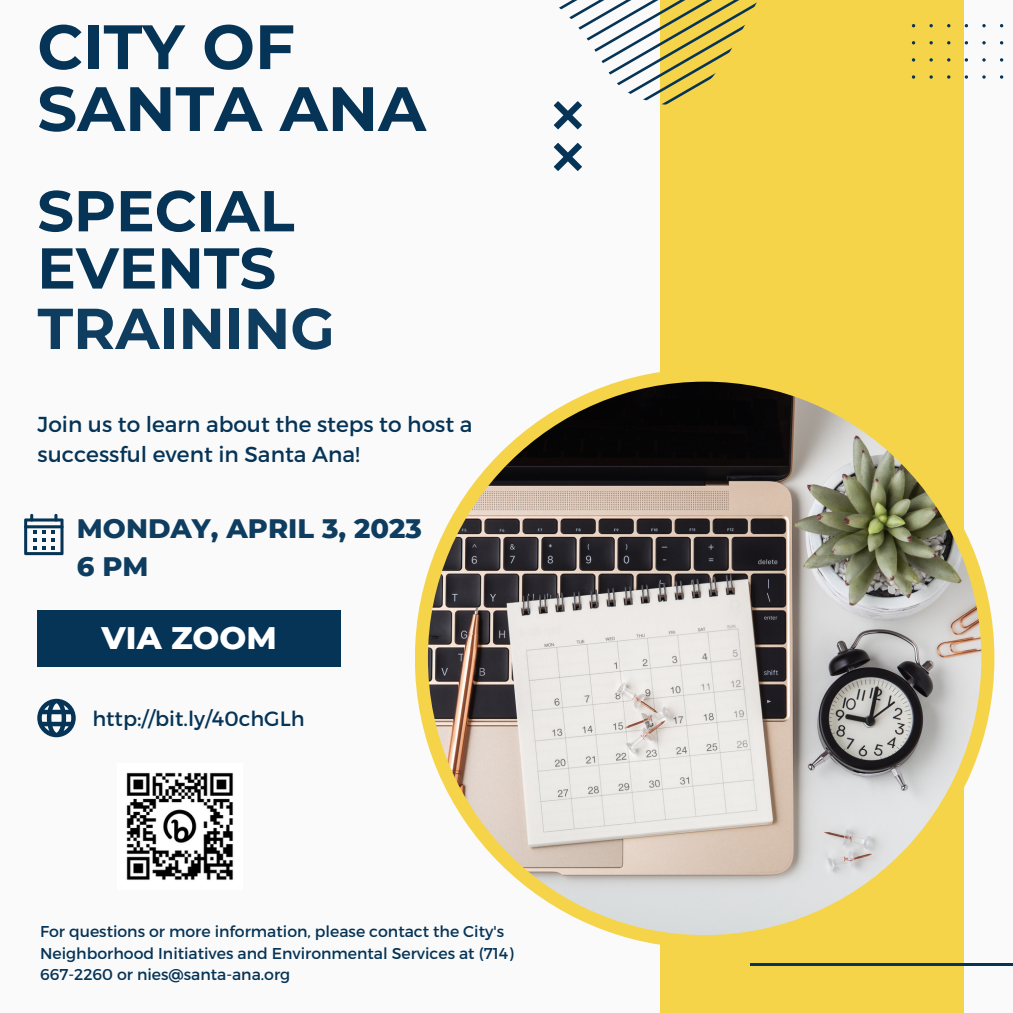
<style>
.page{position:relative;width:1013px;height:1013px;background:#fff}
.page>*{position:absolute;margin:0;border:0;box-sizing:border-box;transform-origin:0 0}
.t1{font:700 62.5px/61.9px "Montserrat";color:#063457}
.t2{font:700 57.5px/57.2px "Montserrat";color:#063457}
.t3{font:700 57.5px "Montserrat";color:#0e3d60}
.t4{font:800 31.88px "Montserrat";color:#fff}
.t5{font:800 27.25px/37.5px "Montserrat";color:#0e3d60}
.t6{font:21.62px/30px "Montserrat";color:#063457}
.t7{font:20.62px "Montserrat";color:#063457}
.t8{font:15.62px/21.5px "Montserrat";color:#063457}
</style>
<div class="page">
<div style="left:0;top:0;width:1012px;height:1012px;background:#fafafa"></div>
<svg style="left:24px;top:514px;width:39px;height:41px"></svg>
<div style="left:37px;top:609px;width:304px;height:57px;background:#063457"></div>
<div style="left:659px;top:0;width:304px;height:1012px;background:#f6d449"></div>
<hr style="left:750px;top:963px;width:262px;height:2px;background:#063457">
<div style="left:415px;top:368px;width:579px;height:580px;background:#f6d449;border-radius:50%"></div>
<img style="left:428px;top:381px;width:553px;height:554px;border-radius:50%">
<svg style="left:37px;top:698px;width:39px;height:39px"></svg>
<svg style="left:911px;top:24px;width:93px;height:65px"></svg>
<svg style="left:554px;top:143px;width:28px;height:28px"></svg>
<svg style="left:554px;top:115px;width:28px;height:14px"></svg>
<svg style="left:553px;top:0;width:204px;height:115px"></svg>
<img style="left:126px;top:773px;width:107px;height:107px">
<h1 class="t1" style="left:37px;top:16px;width:390px">CITY OF<br>SANTA ANA</h1>
<h2 class="t2" style="left:37px;top:182px;width:259px">SPECIAL<br>EVENTS</h2>
<h2 class="t3" style="left:38px;top:293px;width:299px">TRAINING</h2>
<h3 class="t6" style="left:38px;top:408px;width:436px">Join us to learn about the steps to host a successful event in Santa Ana!</h3>
<h3 class="t5" style="left:77px;top:510px;width:346px">MONDAY, APRIL 3, 2023<br>6 PM</h3>
<h3 class="t4" style="left:102px;top:618px;width:177px">VIA ZOOM</h3>
<h3 class="t7" style="left:92px;top:705px;width:214px">http://bit.ly/40chGLh</h3>
<p class="t8" style="left:40px;top:920px;width:475px">For questions or more information, please contact the City's<br>Neighborhood Initiatives and Environmental Services at (714)<br>667-2260 or nies@santa-ana.org</p>
</div>
